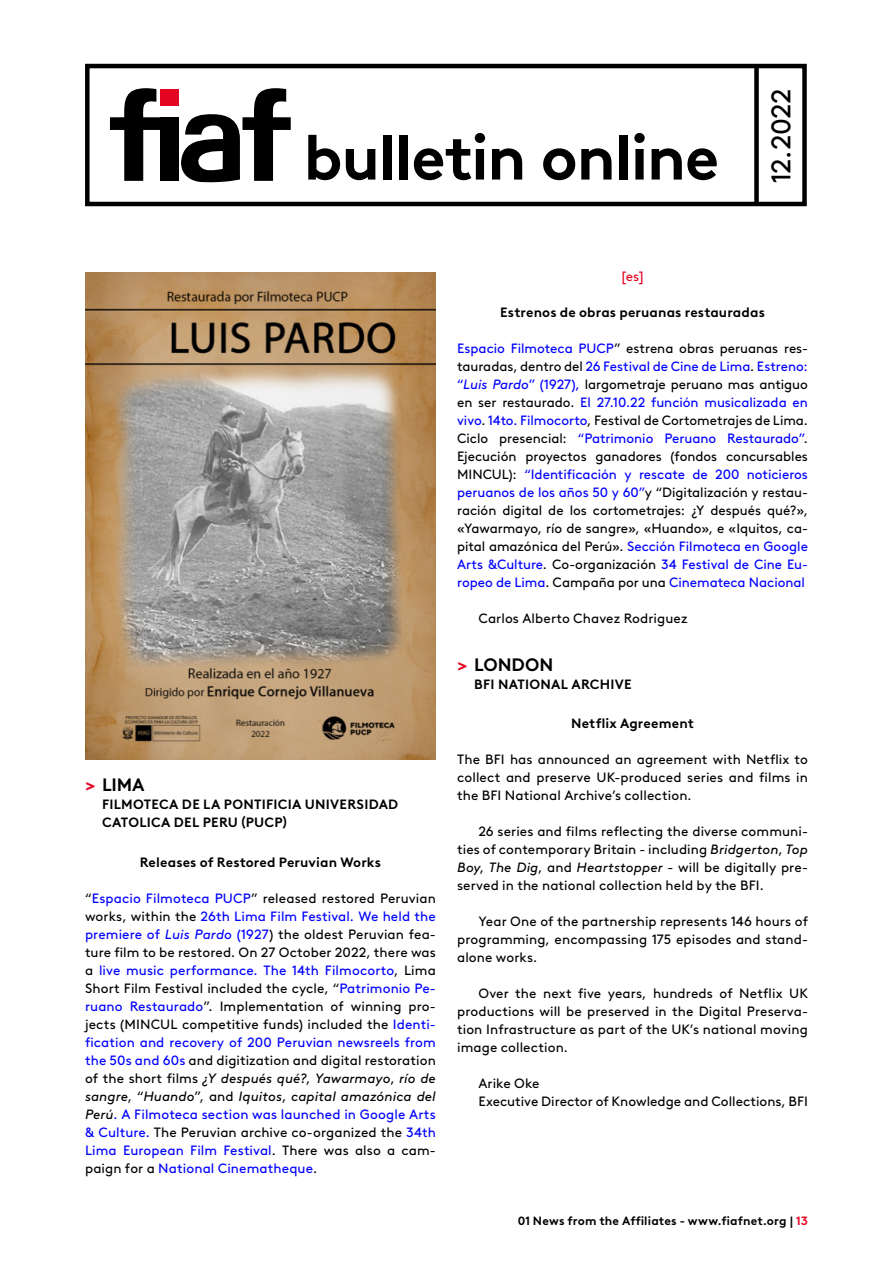
<style>
.page{position:relative;width:893px;height:1263px;background:#fff}
.page>*{position:absolute;margin:0;border:0;box-sizing:border-box;transform-origin:0 0}
.t1{font:700 63px "Brown LL";letter-spacing:-.025em;color:#000}
.t2{font:27px "Brown LL";letter-spacing:-.01em;color:#000}
.t3{font:700 18px "Brown LL";color:#000}
.Texte_-__1{font:13.5px/18px "Brown LL";letter-spacing:.005em;color:#000;text-align:justify}
.texte{font:13.5px/18px "Brown LL";letter-spacing:.005em;color:#000;text-align:justify}
.titre-texte{font:700 13.5px "Brown LL";letter-spacing:.01em;color:#000}
.nom{font:700 13.5px/18px "Brown LL";letter-spacing:.02em;color:#000}
.signature{font:13.5px "Brown LL";letter-spacing:.005em;color:#000}
.LANGUE{font:13.5px "Brown LL";color:#e30521}
.t4{font:700 12px "Brown LL";letter-spacing:.01em;color:#000}
.s1{color:#e30521}
.s2{color:#00f}
.s3{font-style:italic;color:#00f}
.s4{font-style:italic}
</style>
<div class="page">
<div style="left:85px;top:64px;width:722px;height:142px;border:4px solid #000"></div>
<div style="left:160px;top:89px;width:18px;height:17px;background:#e30521"></div>
<div style="left:160px;top:117px;width:18px;height:64px;background:#000"></div>
<svg style="left:181px;top:88px;width:110px;height:94px"></svg>
<svg style="left:110px;top:88px;width:50px;height:93px"></svg>
<div style="left:754px;top:65px;width:5px;height:139px;background:#000"></div>
<img style="left:85px;top:273px;width:351px;height:486px">
<h1 class="t1" style="left:303px;top:109px;width:417px">bulletin online</h1>
<h2 class="t2" style="left:761px;top:183px;width:96px;rotate:-90deg">12.2022</h2>
<p class="t3" style="left:85px;top:771px;width:61px"><span class="s1">&gt;</span> LIMA</p>
<p class="nom" style="left:102px;top:794px;width:298px">FILMOTECA DE LA PONTIFICIA UNIVERSIDAD<br>CATOLICA DEL PERU (PUCP)</p>
<p class="titre-texte" style="left:140px;top:851px;width:243px">Releases of Restored Peruvian Works</p>
<p class="Texte_-__1" style="left:85px;top:888px;width:352px">“<span class="s2">Espacio Filmoteca PUCP</span>” released restored Peruvian works, within the <span class="s2">26th Lima Film Festival. We held the premiere of</span> <span class="s3">Luis Pardo</span> <span class="s2">(1927</span>) the oldest Peruvian fea&shy;ture film to be restored. On 27 October 2022, there was a <span class="s2">live music performance. The 14th Filmocorto</span>, Lima Short Film Festival included the cycle, “<span class="s2">Patrimonio Pe&shy;ruano Restaurado</span>”. Implementation of winning pro&shy;jects (MINCUL competitive funds) included the <span class="s2">Identi&shy;fication and recovery of 200 Peruvian newsreels from the 50s and 60s</span> and digitization and digital restoration of the short films <span class="s4">¿Y después qué?</span>, <span class="s4">Yawarmayo</span>, <span class="s4">río de sangre</span>, “<span class="s4">Huando</span>”, and <span class="s4">Iquitos</span>, <span class="s4">capital amazónica del Perú</span><span class="s2">. A Filmoteca section was launched in Google Arts &amp; Culture.</span> The Peruvian archive co-organized the <span class="s2">34th Lima European Film Festival</span>. There was also a cam&shy;paign for a <span class="s2">National Cinematheque</span>.</p>
<p class="LANGUE" style="left:621px;top:266px;width:24px">[es]</p>
<p class="titre-texte" style="left:500px;top:302px;width:266px">Estrenos de obras peruanas restauradas</p>
<p class="Texte_-__1" style="left:457px;top:338px;width:352px"><span class="s2">Espacio Filmoteca PUCP</span>” estrena obras peruanas res&shy;tauradas, dentro del <span class="s2">26 Festival de Cine de Lima</span>. <span class="s2">Estreno: “</span><span class="s3">Luis Pardo</span><span class="s2">” (1927),</span> largometraje peruano mas antiguo en ser restaurado. <span class="s2">El 27.10.22 función musicalizada en vivo</span>. <span class="s2">14to. Filmocorto</span>, Festival de Cortometrajes de Lima.<br>Ciclo presencial: <span class="s2">“Patrimonio Peruano Restaurado”</span>.<br>Ejecución proyectos ganadores (fondos concursables MINCUL): <span class="s2">“Identificación y rescate de 200 noticieros peruanos de los años 50 y 60”</span>y “Digitalización y restau&shy;ración digital de los cortometrajes: ¿Y después qué?», «Yawarmayo, río de sangre», «Huando», e «Iquitos, ca&shy;pital amazónica del Perú». <span class="s2">Sección Filmoteca en Google Arts &amp;Culture</span>. Co-organización <span class="s2">34 Festival de Cine Eu&shy;ropeo de Lima</span>. Campaña por una <span class="s2">Cinemateca Nacional</span></p>
<p class="texte" style="left:478px;top:608px;width:211px">Carlos Alberto Chavez Rodriguez</p>
<p class="t3" style="left:457px;top:651px;width:98px"><span class="s1">&gt;</span> LONDON</p>
<p class="nom" style="left:474px;top:674px;width:159px">BFI NATIONAL ARCHIVE</p>
<p class="titre-texte" style="left:571px;top:713px;width:124px">Netflix Agreement</p>
<p class="Texte_-__1" style="left:457px;top:749px;width:352px">The BFI has announced an agreement with Netflix to collect and preserve UK-produced series and films in the BFI National Archive’s collection.</p>
<p class="texte" style="left:457px;top:821px;width:352px;text-indent:21px">26 series and films reflecting the diverse communi&shy;ties of contemporary Britain - including <span class="s4">Bridgerton</span>, <span class="s4">Top Boy</span>, <span class="s4">The Dig</span>, and <span class="s4">Heartstopper</span> - will be digitally pre&shy;served in the national collection held by the BFI.</p>
<p class="texte" style="left:457px;top:911px;width:352px;text-indent:21px">Year One of the partnership represents 146 hours of programming, encompassing 175 episodes and stand&shy;alone works.</p>
<p class="texte" style="left:457px;top:983px;width:352px;text-indent:21px">Over the next five years, hundreds of Netflix UK productions will be preserved in the Digital Preserva&shy;tion Infrastructure as part of the UK’s national moving image collection.</p>
<p class="signature" style="left:478px;top:1073px;width:63px">Arike Oke</p>
<p class="texte" style="left:478px;top:1091px;width:331px">Executive Director of Knowledge and Collections, BFI</p>
<p class="t4" style="left:518px;top:1211px;width:292px">01 News from the Affiliates - www.fiafnet.org | <span class="s1">13</span></p>
</div>
